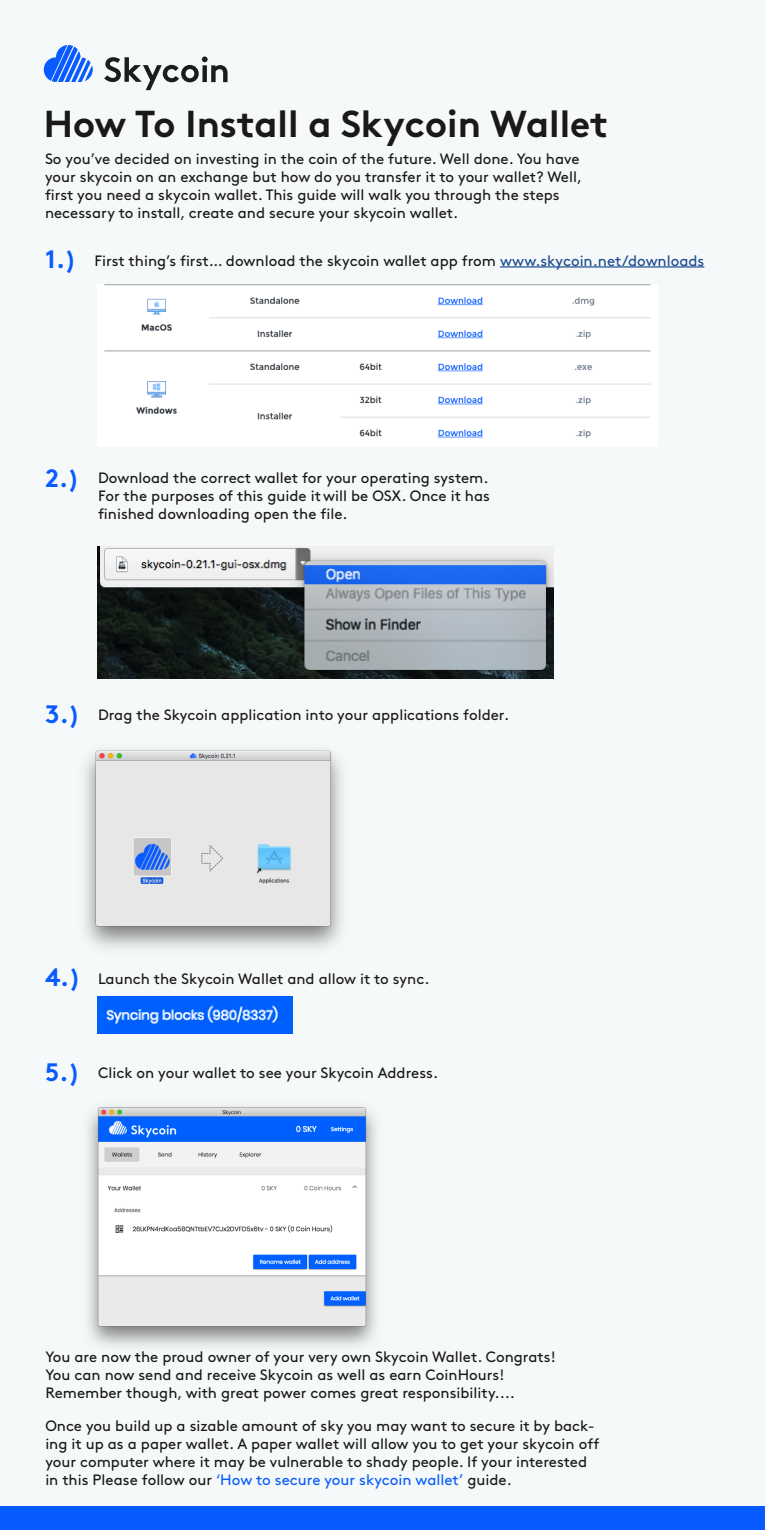
<style>
.page{position:relative;width:765px;height:1530px;background:#f6f9f9}
.page>*{position:absolute;margin:0;border:0;box-sizing:border-box;transform-origin:0 0}
.t1{font:700 37.5px "Skycoin";color:#1a1818}
.t2{font:700 25.25px "Skycoin";color:#085cff}
.t3{font:15px/18px "Skycoin";color:#1a1818}
.s1{color:#1c4b8e}
.s2{color:#085cff}
</style>
<div class="page">
<hr style="left:500px;top:266px;width:204px;height:2px;background:#1c4b8e">
<img style="left:104px;top:284px;width:547px;height:154px">
<img style="left:97px;top:546px;width:457px;height:133px">
<img style="left:84px;top:749px;width:258px;height:200px">
<img style="left:97px;top:996px;width:196px;height:38px">
<img style="left:88px;top:1106px;width:288px;height:241px">
<div style="left:0;top:1507px;width:765px;height:23px;background:#085cff"></div>
<svg style="left:44px;top:45px;width:49px;height:37px"></svg>
<svg style="left:104px;top:57px;width:124px;height:33px"></svg>
<h1 class="t1" style="left:44px;top:93px;width:566px">How To Install a Skycoin Wallet</h1>
<p class="t3" style="left:45px;top:149px;width:539px">So you’ve decided on investing in the coin of the future. Well done. You have your skycoin on an exchange but how do you transfer it to your wallet? Well, first you need a skycoin wallet. This guide will walk you through the steps necessary to install, create and secure your skycoin wallet.</p>
<h2 class="t2" style="left:45px;top:239px;width:33px">1.)</h2>
<p class="t3" style="left:95px;top:251px;width:611px">First thing’s first… download the skycoin wallet app from <span class="s1">www.skycoin.net/downloads</span></p>
<h2 class="t2" style="left:45px;top:458px;width:36px">2.)</h2>
<p class="t3" style="left:98px;top:468px;width:393px;text-align:justify">Download the correct wallet for your operating system.<br>For the purposes of this guide itwill be OSX. Once it has finished downloading open the file.</p>
<h2 class="t2" style="left:45px;top:693px;width:37px">3.)</h2>
<p class="t3" style="left:98px;top:705px;width:413px">Drag the Skycoin application into your applications folder.</p>
<h2 class="t2" style="left:45px;top:957px;width:37px">4.)</h2>
<p class="t3" style="left:98px;top:968px;width:333px">Launch the Skycoin Wallet and allow it to sync.</p>
<h2 class="t2" style="left:45px;top:1052px;width:37px">5.)</h2>
<p class="t3" style="left:98px;top:1063px;width:342px">Click on your wallet to see your Skycoin Address.</p>
<p class="t3" style="left:45px;top:1347px;width:512px">You are now the proud owner of your very own Skycoin Wallet. Congrats!<br>You can now send and receive Skycoin as well as earn CoinHours!<br>Remember though, with great power comes great responsibility....</p>
<p class="t3" style="left:45px;top:1416px;width:556px">Once you build up a sizable amount of sky you may want to secure it by back&shy;ing it up as a paper wallet. A paper wallet will allow you to get your skycoin off your computer where it may be vulnerable to shady people. If your interested in this Please follow our <span class="s2">‘How to secure your skycoin wallet’</span> guide.</p>
</div>
